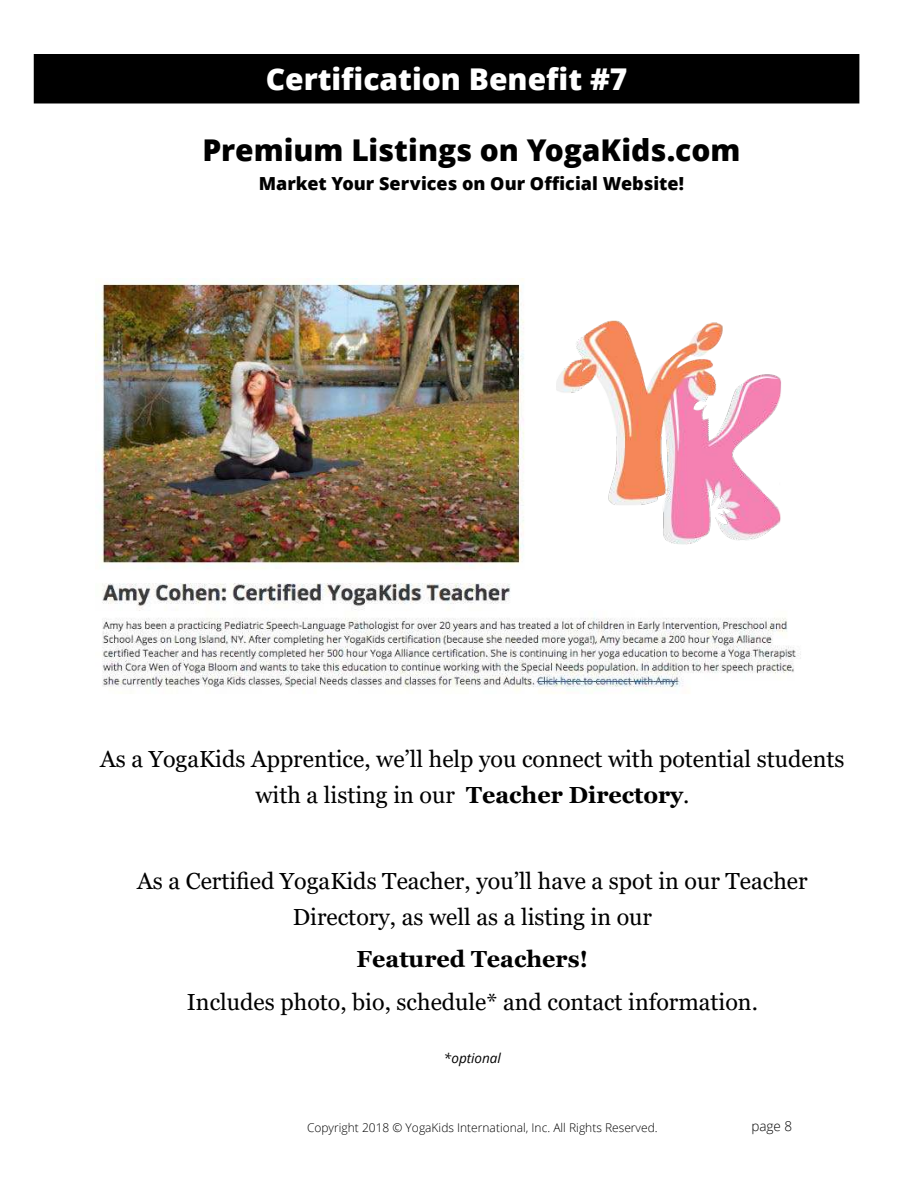
<style>
.page{position:relative;width:918px;height:1188px;background:#fff}
.page>*{position:absolute;margin:0;border:0;box-sizing:border-box;transform-origin:0 0}
.t1{font:800 30px "Open Sans";color:#000}
.t2{font:800 30px "Open Sans";color:#fff}
.t3{font:23.25px/36px "Georgia";color:#000;text-align:center}
.t4{font:700 23.25px "Georgia";color:#000}
.t5{font:800 18px "Open Sans";letter-spacing:.005em;color:#000}
.t6{font:italic 13.5px "Open Sans";color:#000}
.t7{font:300 13.5px "Open Sans";color:#000}
.t8{font:300 12px "Open Sans";color:#000}
.s1{font-weight:700}
</style>
<div class="page">
<div style="left:34px;top:54px;width:825px;height:49px;background:#000"></div>
<img style="left:96px;top:279px;width:705px;height:415px">
<img style="left:534px;top:287px;width:267px;height:276px">
<p class="t2" style="left:266px;top:56px;width:363px">Certification Benefit #7</p>
<p class="t1" style="left:202px;top:127px;width:540px">Premium Listings on YogaKids.com</p>
<p class="t5" style="left:259px;top:169px;width:427px">Market Your Services on Our Official Website!</p>
<p class="t3" style="left:100px;top:743px;width:746px">As a YogaKids Apprentice, we’ll help you connect with potential students with a listing in our <span class="s1">Teacher Directory</span>.</p>
<p class="t3" style="left:137px;top:863px;width:672px">As a Certified YogaKids Teacher, you’ll have a spot in our Teacher<br>Directory, as well as a listing in our</p>
<p class="t4" style="left:357px;top:950px;width:233px">Featured Teachers!</p>
<p class="t3" style="left:187px;top:986px;width:573px">Includes photo, bio, schedule* and contact information.</p>
<p class="t6" style="left:444px;top:1053px;width:59px">*optional</p>
<p class="t8" style="left:307px;top:1123px;width:352px">Copyright 2018 © YogaKids International, Inc. All Rights Reserved.</p>
<p class="t7" style="left:751px;top:1121px;width:42px">page 8</p>
</div>
